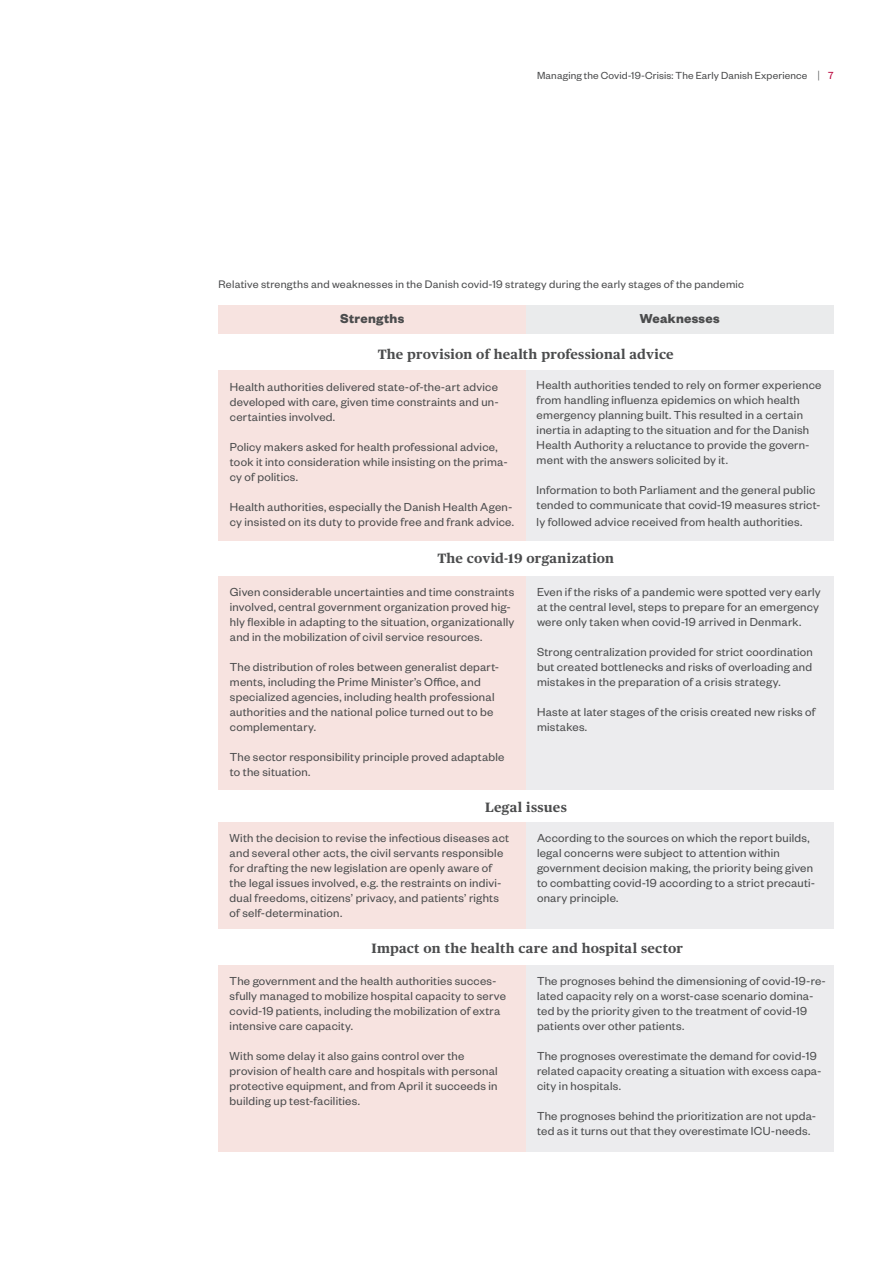
<style>
.page{position:relative;width:893px;height:1263px;background:#fff}
.page>*{position:absolute;margin:0;border:0;box-sizing:border-box;transform-origin:0 0}
.Brødtekst_Founders_R{font:700 14.25px "Founders Grotesk";letter-spacing:.02em;color:#4b4c4d}
.Mellemrubrik_2_Publi{font:700 13.5px "Publico Text";letter-spacing:.015em;color:#4b4c4d}
.Brødtekst_Founders_R-2{font:12.75px/15px "Founders Grotesk";letter-spacing:.02em;color:#4b4c4d}
.Brødtekst_Founders_R-3{font:12px "Founders Grotesk";letter-spacing:.02em;color:#4b4c4d}
.Paginering_Founders{font:11.25px "Founders Grotesk";letter-spacing:.015em;color:#4b4c4d}
.s1{font-family:"Publico Headline";font-weight:700}
.s2{color:#ba053d}
</style>
<div class="page">
<div style="left:219px;top:371px;width:308px;height:170px;background:#f7e3e0"></div>
<div style="left:219px;top:576px;width:308px;height:213px;background:#f7e3e0"></div>
<div style="left:219px;top:822px;width:308px;height:107px;background:#f7e3e0"></div>
<div style="left:219px;top:965px;width:308px;height:186px;background:#f7e3e0"></div>
<div style="left:526px;top:371px;width:307px;height:170px;background:#ececee"></div>
<div style="left:526px;top:576px;width:307px;height:213px;background:#ececee"></div>
<div style="left:526px;top:822px;width:307px;height:107px;background:#ececee"></div>
<div style="left:526px;top:965px;width:307px;height:186px;background:#ececee"></div>
<div style="left:219px;top:305px;width:307px;height:28px;background:#f7e3e0"></div>
<div style="left:526px;top:305px;width:307px;height:28px;background:#eaebec"></div>
<p class="Paginering_Founders" style="left:537px;top:69px;width:298px">Managing the Covid-19-Crisis: The Early Danish Experience <span class="s1">|</span> <span class="s2">7</span></p>
<p class="Brødtekst_Founders_R-3" style="left:219px;top:277px;width:527px">Relative strengths and weaknesses in the Danish covid-19 strategy during the early stages of the pandemic</p>
<p class="Brødtekst_Founders_R" style="left:340px;top:310px;width:65px">Strengths</p>
<p class="Brødtekst_Founders_R" style="left:640px;top:310px;width:81px">Weaknesses</p>
<p class="Mellemrubrik_2_Publi" style="left:378px;top:344px;width:298px">The provision of health professional advice</p>
<p class="Brødtekst_Founders_R-2" style="left:230px;top:379px;width:270px;text-align:justify">Health authorities delivered state-of-the-art advice developed with care, given time constraints and un&shy;certainties involved.</p>
<p class="Brødtekst_Founders_R-2" style="left:230px;top:439px;width:279px">Policy makers asked for health professional advice, took it into consideration while insisting on the prima&shy;cy of politics.</p>
<p class="Brødtekst_Founders_R-2" style="left:230px;top:499px;width:286px">Health authorities, especially the Danish Health Agen&shy;cy insisted on its duty to provide free and frank advice.</p>
<p class="Brødtekst_Founders_R-2" style="left:537px;top:377px;width:286px">Health authorities tended to rely on former experience from handling influenza epidemics on which health emergency planning built. This resulted in a certain inertia in adapting to the situation and for the Danish Health Authority a reluctance to provide the govern&shy;ment with the answers solicited by it.</p>
<p class="Brødtekst_Founders_R-2" style="left:537px;top:482px;width:285px">Information to both Parliament and the general public tended to communicate that covid-19 measures strict-</p>
<p class="Brødtekst_Founders_R-2" style="left:537px;top:514px;width:267px">ly followed advice received from health authorities.</p>
<p class="Mellemrubrik_2_Publi" style="left:437px;top:548px;width:178px">The covid-19 organization</p>
<p class="Brødtekst_Founders_R-2" style="left:230px;top:584px;width:286px">Given considerable uncertainties and time constraints involved, central government organization proved hig&shy;hly flexible in adapting to the situation, organizationally and in the mobilization of civil service resources.</p>
<p class="Brødtekst_Founders_R-2" style="left:230px;top:659px;width:271px">The distribution of roles between generalist depart&shy;ments, including the Prime Minister’s Office, and specialized agencies, including health professional authorities and the national police turned out to be complementary.</p>
<p class="Brødtekst_Founders_R-2" style="left:230px;top:749px;width:276px">The sector responsibility principle proved adaptable to the situation.</p>
<p class="Brødtekst_Founders_R-2" style="left:537px;top:584px;width:285px">Even if the risks of a pandemic were spotted very early at the central level, steps to prepare for an emergency were only taken when covid-19 arrived in Denmark.</p>
<p class="Brødtekst_Founders_R-2" style="left:537px;top:644px;width:277px;text-align:justify">Strong centralization provided for strict coordination but created bottlenecks and risks of overloading and mistakes in the preparation of a crisis strategy.</p>
<p class="Brødtekst_Founders_R-2" style="left:537px;top:704px;width:280px">Haste at later stages of the crisis created new risks of mistakes.</p>
<p class="Mellemrubrik_2_Publi" style="left:485px;top:797px;width:83px">Legal issues</p>
<p class="Brødtekst_Founders_R-2" style="left:230px;top:830px;width:281px">With the decision to revise the infectious diseases act and several other acts, the civil servants responsible for drafting the new legislation are openly aware of the legal issues involved, e.g. the restraints on indivi&shy;dual freedoms, citizens’ privacy, and patients’ rights of self-determination.</p>
<p class="Brødtekst_Founders_R-2" style="left:537px;top:830px;width:280px">According to the sources on which the report builds, legal concerns were subject to attention within government decision making, the priority being given to combatting covid-19 according to a strict precauti&shy;onary principle.</p>
<p class="Mellemrubrik_2_Publi" style="left:371px;top:938px;width:313px">Impact on the health care and hospital sector</p>
<p class="Brødtekst_Founders_R-2" style="left:230px;top:973px;width:278px">The government and the health authorities succes&shy;sfully managed to mobilize hospital capacity to serve covid-19 patients, including the mobilization of extra intensive care capacity.</p>
<p class="Brødtekst_Founders_R-2" style="left:230px;top:1048px;width:270px">With some delay it also gains control over the provision of health care and hospitals with personal protective equipment, and from April it succeeds in building up test-facilities.</p>
<p class="Brødtekst_Founders_R-2" style="left:537px;top:973px;width:291px">The prognoses behind the dimensioning of covid-19-re&shy;lated capacity rely on a worst-case scenario domina&shy;ted by the priority given to the treatment of covid-19 patients over other patients.</p>
<p class="Brødtekst_Founders_R-2" style="left:537px;top:1048px;width:286px">The prognoses overestimate the demand for covid-19 related capacity creating a situation with excess capa&shy;city in hospitals.</p>
<p class="Brødtekst_Founders_R-2" style="left:537px;top:1108px;width:281px">The prognoses behind the prioritization are not upda&shy;ted as it turns out that they overestimate ICU-needs.</p>
</div>
